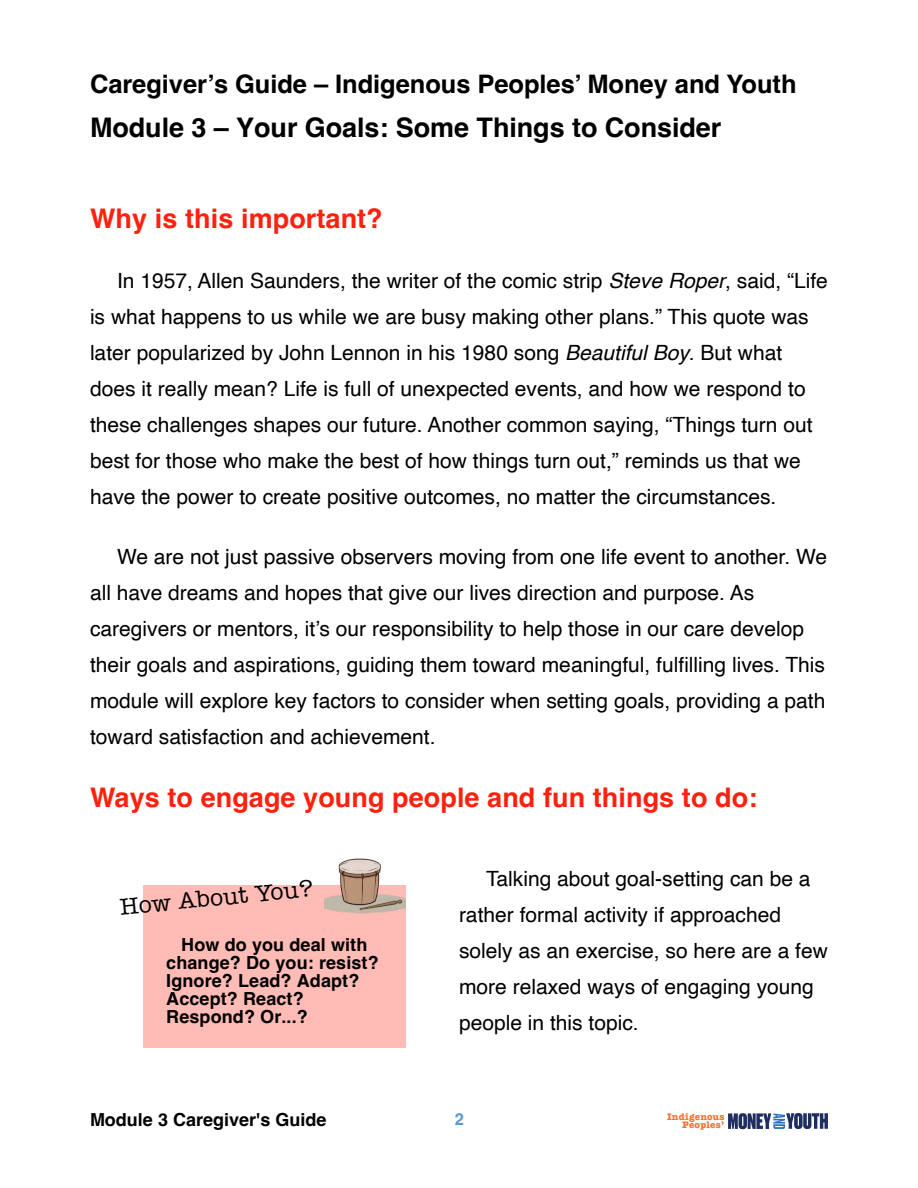
<style>
.page{position:relative;width:918px;height:1188px;background:#fff}
.page>*{position:absolute;margin:0;border:0;box-sizing:border-box;transform-origin:0 0}
.t1{font:700 27px "Helvetica";letter-spacing:.005em;color:#ff210e}
.t2{font:700 27px "Helvetica";letter-spacing:-.005em;color:#000}
.t3{font:700 25.5px "Helvetica";letter-spacing:-.005em;color:#000}
.t4{font:24px "American Typewriter";color:#000}
.t5{font:21px/36px "Helvetica";color:#000}
.t6{font:700 18px/18px "Helvetica";letter-spacing:.005em;color:#000}
.t7{font:700 16.5px "Helvetica";color:#5b9bd5}
.t8{font:700 9.75px/8.2px "American Typewriter";letter-spacing:.02em;color:#f7702d;text-align:right}
.s1{font-style:italic}
</style>
<div class="page">
<svg style="left:728px;top:1113px;width:100px;height:16px;background:#657398"></svg>
<div style="left:143px;top:886px;width:263px;height:162px;background:#ffbcb7"></div>
<img style="left:324px;top:858px;width:82px;height:56px">
<p class="t3" style="left:90px;top:74px;width:708px">Caregiver’s Guide – Indigenous Peoples’ Money and Youth</p>
<p class="t2" style="left:90px;top:116px;width:633px">Module 3 – Your Goals: Some Things to Consider</p>
<p class="t1" style="left:90px;top:207px;width:294px">Why is this important?</p>
<p class="t5" style="left:90px;top:264px;width:739px;text-indent:27px">In 1957, Allen Saunders, the writer of the comic strip <span class="s1">Steve Roper</span>, said, “Life is what happens to us while we are busy making other plans.” This quote was later popularized by John Lennon in his 1980 song <span class="s1">Beautiful Boy</span>. But what does it really mean? Life is full of unexpected events, and how we respond to these challenges shapes our future. Another common saying, “Things turn out best for those who make the best of how things turn out,” reminds us that we have the power to create positive outcomes, no matter the circumstances.</p>
<p class="t5" style="left:90px;top:540px;width:739px;text-indent:27px">We are not just passive observers moving from one life event to another. We all have dreams and hopes that give our lives direction and purpose. As caregivers or mentors, it’s our responsibility to help those in our care develop their goals and aspirations, guiding them toward meaningful, fulfilling lives. This module will explore key factors to consider when setting goals, providing a path toward satisfaction and achievement.</p>
<p class="t1" style="left:90px;top:787px;width:669px">Ways to engage young people and fun things to do:</p>
<p class="t4" style="left:119px;top:897px;width:195px;rotate:-5deg">How About You?</p>
<p class="t6" style="left:166px;top:936px;width:214px;text-indent:15px">How do you deal with change? Do you: resist?<br>Ignore? Lead? Adapt?<br>Accept? React?<br>Respond? Or...?</p>
<p class="t5" style="left:459px;top:862px;width:370px;text-indent:27px">Talking about goal-setting can be a rather formal activity if approached solely as an exercise, so here are a few more relaxed ways of engaging young people in this topic.</p>
<p class="t6" style="left:90px;top:1112px;width:238px">Module 3 Caregiver's Guide</p>
<p class="t7" style="left:455px;top:1113px;width:11px">2</p>
<p class="t8" style="left:667px;top:1113px;width:59px">Indigenous<br>Peoples’</p>
</div>
